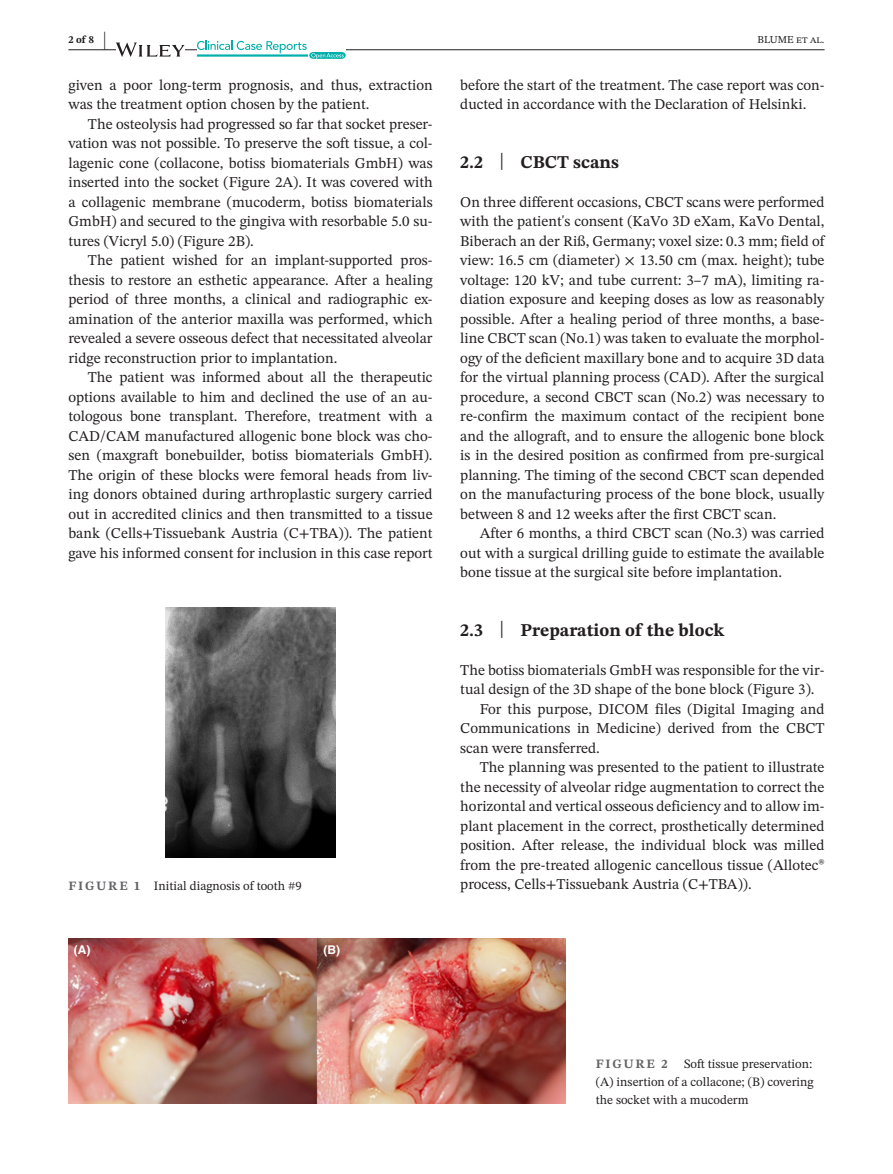
<style>
.page{position:relative;width:893px;height:1174px;background:#fff}
.page>*{position:absolute;margin:0;border:0;box-sizing:border-box;transform-origin:0 0}
.t1{font:700 18px "STIX Two Text";color:#231f20}
.t2{font:15px/19.5px "STIX Two Text";color:#231f20;text-align:justify}
.t3{font:12.75px/18px "STIX Two Text";color:#231f20;text-align:justify}
.t4{font:700 12.75px "STIX Two Text";letter-spacing:.14em;color:#636366}
.t5{font:700 12px "Helvetica";color:#fff}
.t6{font:10.5px "STIX Two Text";color:#231f20}
.t7{font:700 10.5px "STIX Two Text";color:#231f20}
.s1{font-size:21px}
.s2{font-weight:400;font-size:23.7px}
.s3{font-weight:700;color:#636366}
</style>
<div class="page">
<hr style="left:68px;top:49px;width:756px;height:1px;background:#231f20">
<svg style="left:116px;top:43px;width:69px;height:14px"></svg>
<svg style="left:197px;top:41px;width:149px;height:18px"></svg>
<img style="left:166px;top:607px;width:170px;height:251px">
<img style="left:68px;top:938px;width:498px;height:166px">
<p class="t7" style="left:68px;top:32px;width:39px">2 of 8 <span class="s1">|</span></p>
<p class="t6" style="left:757px;top:32px;width:68px">BLUME et al.</p>
<p class="t2" style="left:68px;top:75px;width:366px">given a poor long-term prognosis, and thus, extraction was the treatment option chosen by the patient.</p>
<p class="t2" style="left:68px;top:114px;width:366px;text-indent:20px">The osteolysis had progressed so far that socket preser&shy;vation was not possible. To preserve the soft tissue, a col&shy;lagenic cone (collacone, botiss biomaterials GmbH) was inserted into the socket (Figure 2A). It was covered with a collagenic membrane (mucoderm, botiss biomaterials GmbH) and secured to the gingiva with resorbable 5.0 su&shy;tures (Vicryl 5.0) (Figure 2B).</p>
<p class="t2" style="left:68px;top:250px;width:366px;text-indent:20px">The patient wished for an implant-supported pros&shy;thesis to restore an esthetic appearance. After a healing period of three months, a clinical and radiographic ex&shy;amination of the anterior maxilla was performed, which revealed a severe osseous defect that necessitated alveolar ridge reconstruction prior to implantation.</p>
<p class="t2" style="left:68px;top:367px;width:366px;text-indent:20px">The patient was informed about all the therapeutic options available to him and declined the use of an au&shy;tologous bone transplant. Therefore, treatment with a CAD/CAM manufactured allogenic bone block was cho&shy;sen (maxgraft bonebuilder, botiss biomaterials GmbH).<br>The origin of these blocks were femoral heads from liv&shy;ing donors obtained during arthroplastic surgery carried out in accredited clinics and then transmitted to a tissue bank (Cells+Tissuebank Austria (C+TBA)). The patient gave his informed consent for inclusion in this case report</p>
<p class="t2" style="left:460px;top:75px;width:366px">before the start of the treatment. The case report was con&shy;ducted in accordance with the Declaration of Helsinki.</p>
<p class="t1" style="left:460px;top:149px;width:160px">2.2 <span class="s2">|</span> CBCT scans</p>
<p class="t2" style="left:460px;top:192px;width:366px">On three different occasions, CBCT scans were performed with the patient's consent (KaVo 3D eXam, KaVo Dental, Biberach an der Riß, Germany; voxel size: 0.3 mm; field of view: 16.5 cm (diameter) × 13.50 cm (max. height); tube voltage: 120 kV; and tube current: 3–7 mA), limiting ra&shy;diation exposure and keeping doses as low as reasonably possible. After a healing period of three months, a base&shy;line CBCT scan (No.1) was taken to evaluate the morphol&shy;ogy of the deficient maxillary bone and to acquire 3D data for the virtual planning process (CAD). After the surgical procedure, a second CBCT scan (No.2) was necessary to re-confirm the maximum contact of the recipient bone and the allograft, and to ensure the allogenic bone block is in the desired position as confirmed from pre-surgical planning. The timing of the second CBCT scan depended on the manufacturing process of the bone block, usually between 8 and 12 weeks after the first CBCT scan.</p>
<p class="t2" style="left:460px;top:523px;width:366px;text-indent:20px">After 6 months, a third CBCT scan (No.3) was carried out with a surgical drilling guide to estimate the available bone tissue at the surgical site before implantation.</p>
<p class="t1" style="left:460px;top:617px;width:266px">2.3 <span class="s2">|</span> Preparation of the block</p>
<p class="t2" style="left:460px;top:660px;width:366px">The botiss biomaterials GmbH was responsible for the vir-</p>
<p class="t2" style="left:460px;top:679px;width:356px">tual design of the 3D shape of the bone block (Figure 3).</p>
<p class="t2" style="left:480px;top:699px;width:346px">For this purpose, DICOM files (Digital Imaging and</p>
<p class="t2" style="left:460px;top:718px;width:366px">Communications in Medicine) derived from the CBCT</p>
<p class="t2" style="left:460px;top:738px;width:141px">scan were transferred.</p>
<p class="t2" style="left:480px;top:757px;width:346px">The planning was presented to the patient to illustrate</p>
<p class="t2" style="left:460px;top:777px;width:366px">the necessity of alveolar ridge augmentation to correct the</p>
<p class="t2" style="left:460px;top:796px;width:366px">horizontal and vertical osseous deficiency and to allow im-</p>
<p class="t2" style="left:460px;top:816px;width:366px">plant placement in the correct, prosthetically determined</p>
<p class="t2" style="left:460px;top:835px;width:366px">position. After release, the individual block was milled</p>
<p class="t2" style="left:460px;top:855px;width:366px">from the pre-treated allogenic cancellous tissue (Allotec®</p>
<p class="t3" style="left:68px;top:877px;width:235px"><span class="s3">FIGURE 1</span> Initial diagnosis of tooth #9</p>
<p class="t2" style="left:460px;top:874px;width:293px">process, Cells+Tissuebank Austria (C+TBA)).</p>
<p class="t5" style="left:74px;top:942px;width:18px">(A)</p>
<p class="t5" style="left:323px;top:942px;width:18px">(B)</p>
<p class="t3" style="left:596px;top:1054px;width:219px;text-indent:88px">Soft tissue preservation: (A) insertion of a collacone; (B) covering the socket with a mucoderm</p>
<p class="t4" style="left:596px;top:1054px;width:73px">FIGURE 2</p>
</div>
